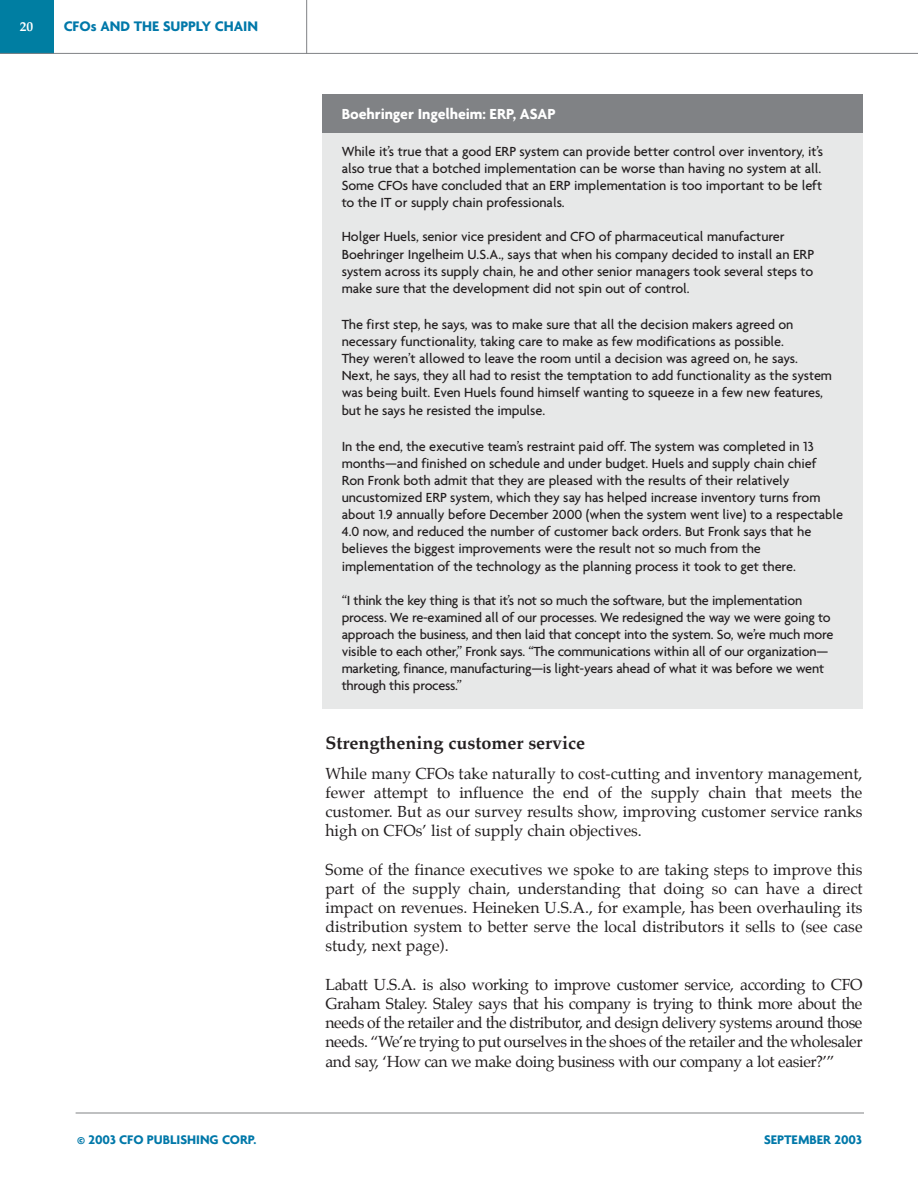
<style>
.page{position:relative;width:918px;height:1188px;background:#fff}
.page>*{position:absolute;margin:0;border:0;box-sizing:border-box;transform-origin:0 0}
.t1{font:700 18px "Palatino";color:#231f20}
.t2{font:15.75px/19.2px "Palatino";color:#231f20;text-align:justify}
.t3{font:700 15.75px "Agenda";letter-spacing:-.005em;color:#fff}
.t4{font:700 15px "Agenda";color:#0078a9}
.t5{font:500 14.25px/17.1px "Agenda";letter-spacing:-.005em;color:#231f20}
.t6{font:700 13.5px "Agenda";color:#0078a9}
.t7{font:700 13.5px "Palatino";color:#fff}
</style>
<div class="page">
<div style="left:322px;top:96px;width:540px;height:613px;background:#e7e8e8"></div>
<div style="left:322px;top:94px;width:540px;height:39px;background:#808285"></div>
<div style="left:0;top:0;width:54px;height:53px;background:#007ea2"></div>
<hr style="left:306px;top:0;width:1px;height:54px;background:#808285">
<hr style="left:0;top:53px;width:918px;height:1px;background:#808285">
<hr style="left:76px;top:1113px;width:788px;height:1px;background:#808285">
<p class="t7" style="left:20px;top:19px;width:15px">20</p>
<p class="t4" style="left:64px;top:20px;width:196px">CFOs AND THE SUPPLY CHAIN</p>
<p class="t3" style="left:342px;top:108px;width:215px">Boehringer Ingelheim: ERP, ASAP</p>
<p class="t5" style="left:342px;top:144px;width:483px">While it’s true that a good ERP system can provide better control over inventory, it’s also true that a botched implementation can be worse than having no system at all.<br>Some CFOs have concluded that an ERP implementation is too important to be left to the IT or supply chain professionals.</p>
<p class="t5" style="left:342px;top:229px;width:474px">Holger Huels, senior vice president and CFO of pharmaceutical manufacturer Boehringer Ingelheim U.S.A., says that when his company decided to install an ERP system across its supply chain, he and other senior managers took several steps to make sure that the development did not spin out of control.</p>
<p class="t5" style="left:342px;top:317px;width:492px">The first step, he says, was to make sure that all the decision makers agreed on necessary functionality, taking care to make as few modifications as possible.<br>They weren’t allowed to leave the room until a decision was agreed on, he says.<br>Next, he says, they all had to resist the temptation to add functionality as the system was being built. Even Huels found himself wanting to squeeze in a few new features, but he says he resisted the impulse.</p>
<p class="t5" style="left:342px;top:439px;width:503px">In the end, the executive team’s restraint paid off. The system was completed in 13 months—and finished on schedule and under budget. Huels and supply chain chief<br>Ron Fronk both admit that they are pleased with the results of their relatively uncustomized ERP system, which they say has helped increase inventory turns from about 1.9 annually before December 2000 (when the system went live) to a respectable 4.0 now, and reduced the number of customer back orders. But Fronk says that he believes the biggest improvements were the result not so much from the implementation of the technology as the planning process it took to get there.</p>
<p class="t5" style="left:342px;top:593px;width:493px">“I think the key thing is that it’s not so much the software, but the implementation process. We re-examined all of our processes. We redesigned the way we were going to approach the business, and then laid that concept into the system. So, we’re much more visible to each other,” Fronk says. “The communications within all of our organization— marketing, finance, manufacturing—is light-years ahead of what it was before we went through this process.”</p>
<p class="t1" style="left:326px;top:734px;width:261px">Strengthening customer service</p>
<p class="t2" style="left:326px;top:765px;width:539px">While many CFOs take naturally to cost-cutting and inventory management, fewer attempt to influence the end of the supply chain that meets the customer. But as our survey results show, improving customer service ranks high on CFOs’ list of supply chain objectives.</p>
<p class="t2" style="left:326px;top:861px;width:539px">Some of the finance executives we spoke to are taking steps to improve this part of the supply chain, understanding that doing so can have a direct impact on revenues. Heineken U.S.A., for example, has been overhauling its distribution system to better serve the local distributors it sells to (see case study, next page).</p>
<p class="t2" style="left:326px;top:976px;width:539px">Labatt U.S.A. is also working to improve customer service, according to CFO Graham Staley. Staley says that his company is trying to think more about the needs of the retailer and the distributor, and design delivery systems around those needs. “We’re trying to put ourselves in the shoes of the retailer and the wholesaler and say, ‘How can we make doing business with our company a lot easier?’”</p>
<p class="t6" style="left:77px;top:1135px;width:181px">© 2003 CFO PUBLISHING CORP.</p>
<p class="t6" style="left:764px;top:1135px;width:99px">SEPTEMBER 2003</p>
</div>
